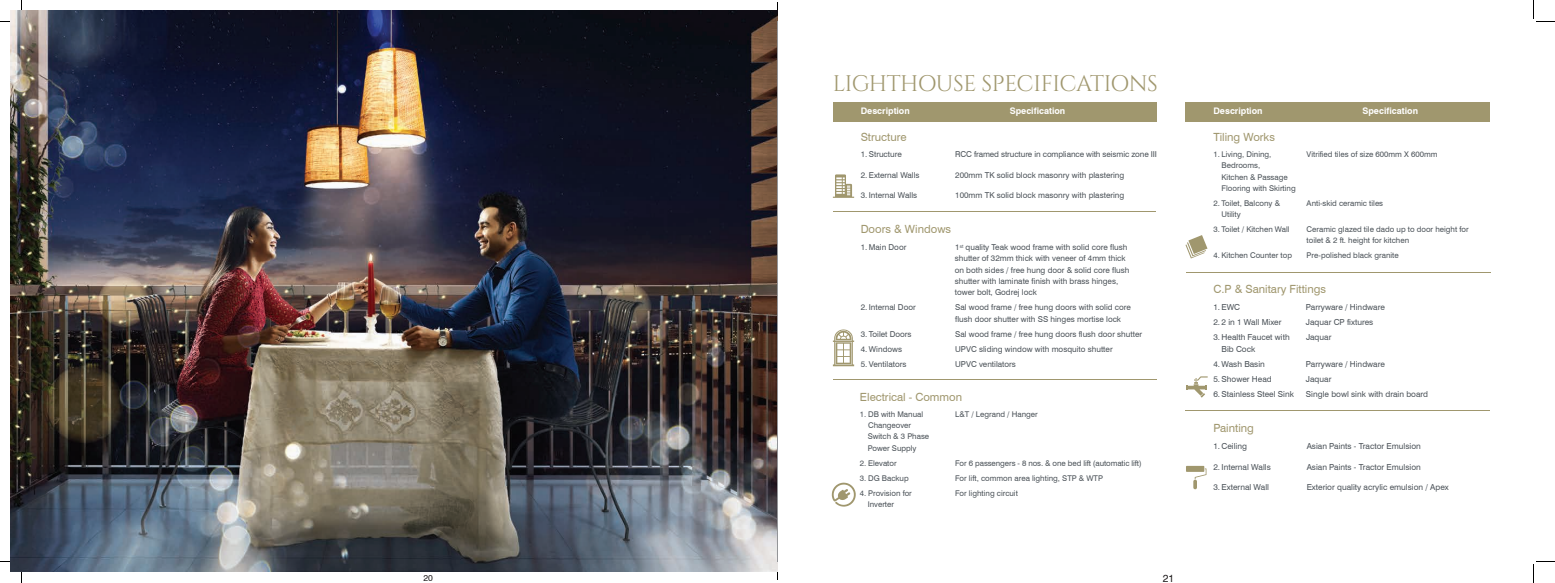
<style>
.page{position:relative;width:1555px;height:583px;background:#fff}
.page>*{position:absolute;margin:0;border:0;box-sizing:border-box;transform-origin:0 0}
.t1{font:22.5px "Cinzel";letter-spacing:-.02em;color:#a0976e}
.t2{font:11.25px "Swiss 721 BT";color:#a0976e}
.t3{font:10.5px "Swiss 721 BT";color:#231f20}
.t4{font:700 9px "Swiss 721 BT";color:#fff}
.t5{font:8.62px "Swiss 721 BT";color:#231f20}
.t6{font:8.25px "Swiss 721 BT";color:#4d545a}
.t7{font:8.1px/11.2px "Swiss 721 BT";color:#4d545a}
.t8{font:7.88px/11.2px "Swiss 721 BT";color:#4d545a}
</style>
<div class="page">
<svg style="left:777px;top:2px;width:1px;height:19px"></svg>
<svg style="left:777px;top:561px;width:1px;height:19px"></svg>
<svg style="left:0;top:0;width:22px;height:22px"></svg>
<svg style="left:0;top:561px;width:22px;height:22px"></svg>
<svg style="left:1533px;top:0;width:22px;height:22px"></svg>
<svg style="left:1533px;top:561px;width:22px;height:22px"></svg>
<img style="left:11px;top:11px;width:766px;height:560px">
<div style="left:1185px;top:102px;width:305px;height:19px;background:#a0976e"></div>
<hr style="left:777px;top:21px;width:1px;height:540px;background:#939598">
<svg style="left:832px;top:174px;width:23px;height:24px"></svg>
<div style="left:833px;top:102px;width:324px;height:19px;background:#a0976e"></div>
<hr style="left:833px;top:211px;width:323px;height:1px;background:#a0976e">
<hr style="left:833px;top:379px;width:323px;height:1px;background:#a0976e">
<svg style="left:833px;top:329px;width:21px;height:37px"></svg>
<svg style="left:832px;top:482px;width:24px;height:24px"></svg>
<svg style="left:1185px;top:235px;width:23px;height:24px"></svg>
<hr style="left:1186px;top:410px;width:304px;height:1px;background:#a0976e">
<svg style="left:1186px;top:465px;width:21px;height:25px"></svg>
<hr style="left:1186px;top:272px;width:304px;height:1px;background:#a0976e">
<svg style="left:1186px;top:376px;width:22px;height:21px"></svg>
<h1 class="t1" style="left:833px;top:70px;width:327px">LIGHTHOUSE SPECIFICATIONS</h1>
<p class="t4" style="left:861px;top:106px;width:51px">Description</p>
<p class="t4" style="left:1009px;top:106px;width:57px">Specification</p>
<h2 class="t2" style="left:861px;top:130px;width:47px">Structure</h2>
<p class="t7" style="left:861px;top:149px;width:43px">1. Structure</p>
<p class="t7" style="left:955px;top:149px;width:203px">RCC framed structure in compliance with seismic zone III</p>
<p class="t7" style="left:861px;top:169px;width:60px">2. External Walls</p>
<p class="t7" style="left:955px;top:169px;width:171px">200mm TK solid block masonry with plastering</p>
<p class="t7" style="left:861px;top:189px;width:58px">3. Internal Walls</p>
<p class="t7" style="left:955px;top:189px;width:171px">100mm TK solid block masonry with plastering</p>
<h2 class="t2" style="left:861px;top:222px;width:92px">Doors &amp; Windows</h2>
<p class="t7" style="left:861px;top:242px;width:47px">1. Main Door</p>
<p class="t7" style="left:955px;top:242px;width:176px">1<sup>st</sup> quality Teak wood frame with solid core flush shutter of 32mm thick with veneer of 4mm thick on both sides / free hung door &amp; solid core flush shutter with laminate finish with brass hinges, tower bolt, Godrej lock</p>
<p class="t7" style="left:861px;top:302px;width:57px">2. Internal Door</p>
<p class="t7" style="left:955px;top:302px;width:177px">Sal wood frame / free hung doors with solid core flush door shutter with SS hinges mortise lock</p>
<p class="t7" style="left:861px;top:328px;width:52px">3. Toilet Doors</p>
<p class="t7" style="left:955px;top:328px;width:188px">Sal wood frame / free hung doors flush door shutter</p>
<p class="t7" style="left:861px;top:343px;width:43px">4. Windows</p>
<p class="t7" style="left:955px;top:343px;width:159px">UPVC sliding window with mosquito shutter</p>
<p class="t7" style="left:861px;top:358px;width:47px">5. Ventilators</p>
<p class="t7" style="left:955px;top:358px;width:62px">UPVC ventilators</p>
<h2 class="t2" style="left:860px;top:389px;width:104px">Electrical - Common</h2>
<p class="t8" style="left:860px;top:408px;width:65px">1. DB with Manual</p>
<p class="t8" style="left:955px;top:408px;width:84px">L&amp;T / Legrand / Hanger</p>
<p class="t8" style="left:868px;top:419px;width:63px">Changeover<br>Switch &amp; 3 Phase<br>Power Supply</p>
<p class="t8" style="left:860px;top:457px;width:38px">2. Elevator</p>
<p class="t8" style="left:955px;top:457px;width:188px">For 6 passengers - 8 nos. &amp; one bed lift (automatic lift)</p>
<p class="t8" style="left:860px;top:472px;width:50px">3. DG Backup</p>
<p class="t8" style="left:955px;top:472px;width:149px">For lift, common area lighting, STP &amp; WTP</p>
<p class="t8" style="left:860px;top:487px;width:53px">4. Provision for</p>
<p class="t8" style="left:955px;top:487px;width:64px">For lighting circuit</p>
<p class="t8" style="left:868px;top:498px;width:28px">Inverter</p>
<p class="t5" style="left:423px;top:572px;width:11px">20</p>
<p class="t3" style="left:1163px;top:572px;width:13px">21</p>
<p class="t4" style="left:1213px;top:106px;width:51px">Description</p>
<p class="t4" style="left:1362px;top:106px;width:57px">Specification</p>
<p class="t8" style="left:1213px;top:149px;width:59px">1. Living, Dining,</p>
<p class="t8" style="left:1306px;top:149px;width:132px">Vitrified tiles of size 600mm X 600mm</p>
<p class="t8" style="left:1221px;top:160px;width:76px">Bedrooms,<br>Kitchen &amp; Passage<br>Flooring with Skirting</p>
<p class="t8" style="left:1213px;top:197px;width:68px">2. Toilet, Balcony &amp;</p>
<p class="t8" style="left:1306px;top:197px;width:78px">Anti-skid ceramic tiles</p>
<p class="t8" style="left:1221px;top:209px;width:21px">Utility</p>
<p class="t8" style="left:1213px;top:224px;width:78px">3. Toilet / Kitchen Wall</p>
<p class="t8" style="left:1306px;top:224px;width:164px">Ceramic glazed tile dado up to door height for toilet &amp; 2 ft. height for kitchen</p>
<p class="t8" style="left:1213px;top:250px;width:80px">4. Kitchen Counter top</p>
<p class="t8" style="left:1306px;top:250px;width:94px">Pre-polished black granite</p>
<h2 class="t2" style="left:1213px;top:130px;width:63px">Tiling Works</h2>
<h2 class="t2" style="left:1213px;top:282px;width:114px">C.P &amp; Sanitary Fittings</h2>
<p class="t6" style="left:1213px;top:302px;width:28px">1. EWC</p>
<p class="t6" style="left:1306px;top:302px;width:80px">Parryware / Hindware</p>
<p class="t6" style="left:1213px;top:317px;width:70px">2. 2 in 1 Wall Mixer</p>
<p class="t6" style="left:1306px;top:317px;width:69px">Jaquar CP fixtures</p>
<p class="t6" style="left:1213px;top:332px;width:78px">3. Health Faucet with</p>
<p class="t6" style="left:1306px;top:332px;width:27px">Jaquar</p>
<p class="t6" style="left:1221px;top:343px;width:35px">Bib Cock</p>
<p class="t6" style="left:1213px;top:358px;width:53px">4. Wash Basin</p>
<p class="t6" style="left:1306px;top:358px;width:80px">Parryware / Hindware</p>
<p class="t6" style="left:1213px;top:373px;width:60px">5. Shower Head</p>
<p class="t6" style="left:1306px;top:373px;width:27px">Jaquar</p>
<p class="t6" style="left:1213px;top:388px;width:82px">6. Stainless Steel Sink</p>
<p class="t6" style="left:1306px;top:388px;width:124px">Single bowl sink with drain board</p>
<h2 class="t2" style="left:1213px;top:421px;width:42px">Painting</h2>
<p class="t6" style="left:1213px;top:441px;width:35px">1. Ceiling</p>
<p class="t6" style="left:1306px;top:441px;width:116px">Asian Paints - Tractor Emulsion</p>
<p class="t6" style="left:1213px;top:461px;width:59px">2. Internal Walls</p>
<p class="t6" style="left:1306px;top:461px;width:116px">Asian Paints - Tractor Emulsion</p>
<p class="t6" style="left:1213px;top:482px;width:57px">3. External Wall</p>
<p class="t6" style="left:1306px;top:482px;width:144px">Exterior quality acrylic emulsion / Apex</p>
</div>
